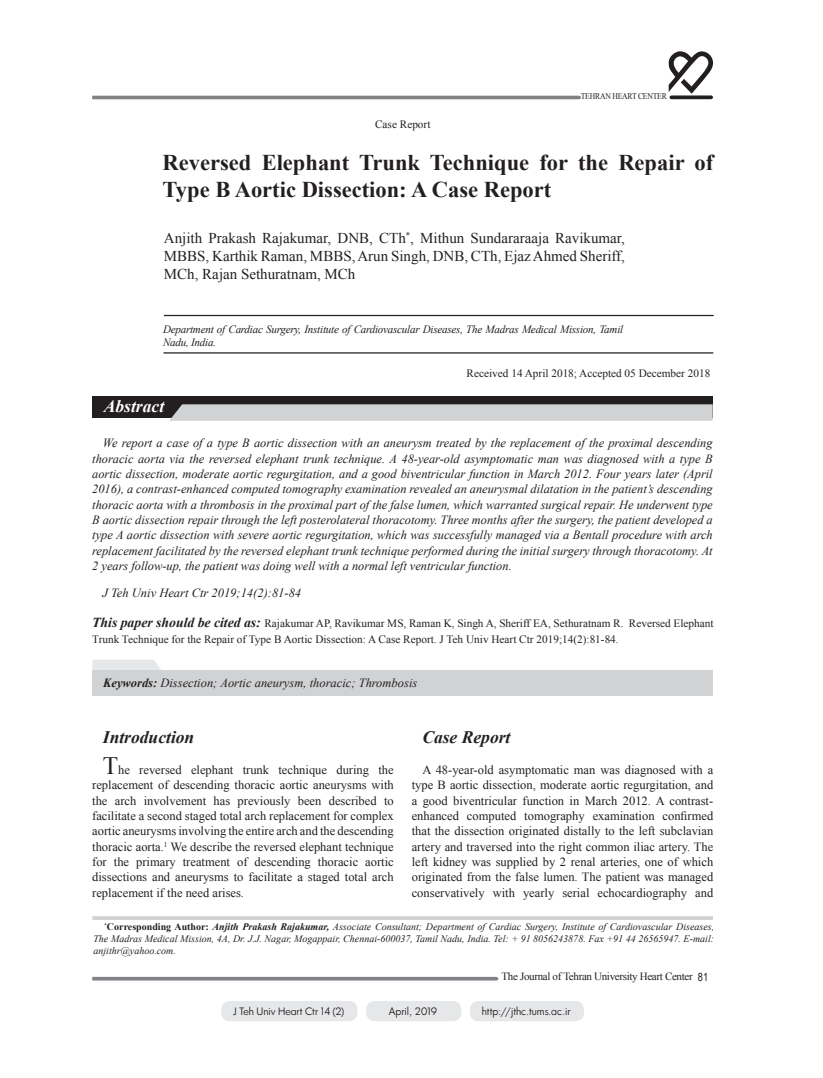
<style>
.page{position:relative;width:823px;height:1078px;background:#fff}
.page>*{position:absolute;margin:0;border:0;box-sizing:border-box;transform-origin:0 0}
.Titre_Maghale_01{font:700 22.5px/27px "Times New Roman";color:#231f20}
.Title_Text_-_14{font:italic 700 17.5px "Times New Roman";color:#231f20}
.Text_-_Font_10{font:italic 700 17.5px "Times New Roman";color:#231f20}
.t1{font:italic 700 17.5px "Times New Roman";color:#fff}
.Asamei_Nevisandegane{font:15px/18px "Times New Roman";color:#231f20;text-align:justify}
.Matne_Abstract__01{font:italic 12.5px/15.4px "Times New Roman";color:#231f20;text-align:justify}
.Text_-_Font_10-2{font:12.5px/15.4px "Times New Roman";color:#231f20;text-align:justify}
.Keyword_01{font:italic 12.5px "Times New Roman";color:#231f20}
.t2{font:11.25px/15.4px "Times New Roman";color:#231f20}
.Asamie_Nevisandegane{font:italic 11.25px/13.5px "Times New Roman";letter-spacing:-.02em;color:#231f20}
.t3{font:11.25px "Arial Narrow";color:#231f20}
.t4{font:11px "Times New Roman";letter-spacing:-.03em;color:#231f20}
.t5{font:italic 10px/12px "Times New Roman";color:#231f20;text-align:justify}
.t6{font:10px "Luz Sans";color:#231f20}
.t7{font:8.75px "Times New Roman";letter-spacing:-.03em;color:#231f20;scale:.88 1}
.s1{font-weight:700;font-style:italic;font-size:13.75px}
.s2{font-weight:700}
.s3{font-size:25px}
.s4{font-weight:700;font-style:normal}
</style>
<div class="page">
<svg style="left:92px;top:96px;width:489px;height:3px"></svg>
<svg style="left:668px;top:51px;width:44px;height:43px"></svg>
<svg style="left:671px;top:95px;width:39px;height:4px"></svg>
<svg style="left:92px;top:976px;width:407px;height:4px"></svg>
<hr style="left:92px;top:916px;width:620px;height:3px;background:#d1d2d4">
<div style="left:221px;top:1000px;width:136px;height:20px;background:#e6e7e9;border-radius:9px"></div>
<div style="left:469px;top:1000px;width:114px;height:20px;background:#e6e7e9;border-radius:9px"></div>
<div style="left:366px;top:1000px;width:95px;height:20px;background:#e6e7e9;border-radius:9px"></div>
<hr style="left:164px;top:315px;width:549px;height:1px;background:#231f20">
<hr style="left:163px;top:352px;width:550px;height:1px;background:#231f20">
<div style="left:92px;top:396px;width:620px;height:21px;background:#231f20"></div>
<svg style="left:169px;top:404px;width:543px;height:16px"></svg>
<svg style="left:92px;top:660px;width:69px;height:10px"></svg>
<div style="left:92px;top:670px;width:620px;height:25px;background:#d1d2d4"></div>
<p class="t7" style="left:580px;top:90px;width:99px">TEHRAN HEART CENTER</p>
<p class="t2" style="left:375px;top:116px;width:57px">Case Report</p>
<p class="Titre_Maghale_01" style="left:162px;top:148px;width:552px">Reversed Elephant Trunk Technique for the Repair of<br>Type B Aortic Dissection: A Case Report</p>
<p class="Asamei_Nevisandegane" style="left:164px;top:229px;width:462px">Anjith Prakash Rajakumar, DNB, CTh<sup>*</sup>, Mithun Sundararaaja Ravikumar, MBBS, Karthik Raman, MBBS, Arun Singh, DNB, CTh, Ejaz Ahmed Sheriff, MCh, Rajan Sethuratnam, MCh</p>
<p class="Asamie_Nevisandegane" style="left:163px;top:322px;width:461px">Department of Cardiac Surgery, Institute of Cardiovascular Diseases, The Madras Medical Mission, Tamil<br>Nadu, India.</p>
<p class="t1" style="left:104px;top:394px;width:62px">Abstract</p>
<p class="t2" style="left:466px;top:365px;width:245px">Received 14 April 2018; Accepted 05 December 2018</p>
<p class="Matne_Abstract__01" style="left:92px;top:435px;width:621px;text-indent:11px">We report a case of a type B aortic dissection with an aneurysm treated by the replacement of the proximal descending thoracic aorta via the reversed elephant trunk technique. A 48-year-old asymptomatic man was diagnosed with a type B aortic dissection, moderate aortic regurgitation, and a good biventricular function in March 2012. Four years later (April 2016), a contrast-enhanced computed tomography examination revealed an aneurysmal dilatation in the patient’s descending thoracic aorta with a thrombosis in the proximal part of the false lumen, which warranted surgical repair. He underwent type B aortic dissection repair through the left posterolateral thoracotomy. Three months after the surgery, the patient developed a type A aortic dissection with severe aortic regurgitation, which was successfully managed via a Bentall procedure with arch replacement facilitated by the reversed elephant trunk technique performed during the initial surgery through thoracotomy. At 2 years follow-up, the patient was doing well with a normal left ventricular function.</p>
<p class="Matne_Abstract__01" style="left:102px;top:585px;width:200px">J Teh Univ Heart Ctr 2019;14(2):81-84</p>
<p class="t2" style="left:92px;top:615px;width:622px"><span class="s1">This paper should be cited as:</span> Rajakumar AP, Ravikumar MS, Raman K, Singh A, Sheriff EA, Sethuratnam R. Reversed Elephant<br>Trunk Technique for the Repair of Type B Aortic Dissection: A Case Report. J Teh Univ Heart Ctr 2019;14(2):81-84.</p>
<p class="Keyword_01" style="left:103px;top:674px;width:315px"><span class="s2">Keywords:</span> Dissection; Aortic aneurysm, thoracic; Thrombosis</p>
<p class="Title_Text_-_14" style="left:103px;top:724px;width:93px">Introduction</p>
<p class="Text_-_Font_10-2" style="left:92px;top:761px;width:303px;text-indent:11px"><span class="s3">T</span>he reversed elephant trunk technique during the replacement of descending thoracic aortic aneurysms with the arch involvement has previously been described to facilitate a second staged total arch replacement for complex aortic aneurysms involving the entire arch and the descending thoracic aorta.<sup>1</sup> We describe the reversed elephant technique for the primary treatment of descending thoracic aortic dissections and aneurysms to facilitate a staged total arch replacement if the need arises.</p>
<p class="Text_-_Font_10" style="left:422px;top:724px;width:89px">Case Report</p>
<p class="Text_-_Font_10-2" style="left:411px;top:761px;width:303px;text-indent:11px">A 48-year-old asymptomatic man was diagnosed with a type B aortic dissection, moderate aortic regurgitation, and a good biventricular function in March 2012. A contrast&shy;enhanced computed tomography examination confirmed that the dissection originated distally to the left subclavian artery and traversed into the right common iliac artery. The left kidney was supplied by 2 renal arteries, one of which originated from the false lumen. The patient was managed conservatively with yearly serial echocardiography and</p>
<p class="t5" style="left:93px;top:920px;width:622px;text-indent:11px"><sup>*</sup><span class="s4">Corresponding Author:</span> <span class="s2">Anjith Prakash Rajakumar,</span> Associate Consultant; Department of Cardiac Surgery, Institute of Cardiovascular Diseases, The Madras Medical Mission, 4A, Dr. J.J. Nagar, Mogappair, Chennai-600037, Tamil Nadu, India. Tel: + 91 8056243878. Fax +91 44 26565947. E-mail: anjithr@yahoo.com.</p>
<p class="t4" style="left:501px;top:968px;width:193px">The Journal of Tehran University Heart Center</p>
<p class="t3" style="left:697px;top:968px;width:12px">81</p>
<p class="t6" style="left:233px;top:1004px;width:112px">J Teh Univ Heart Ctr 14 (2)</p>
<p class="t6" style="left:388px;top:1004px;width:50px">April, 2019</p>
<p class="t6" style="left:481px;top:1004px;width:90px">http://jthc.tums.ac.ir</p>
</div>
